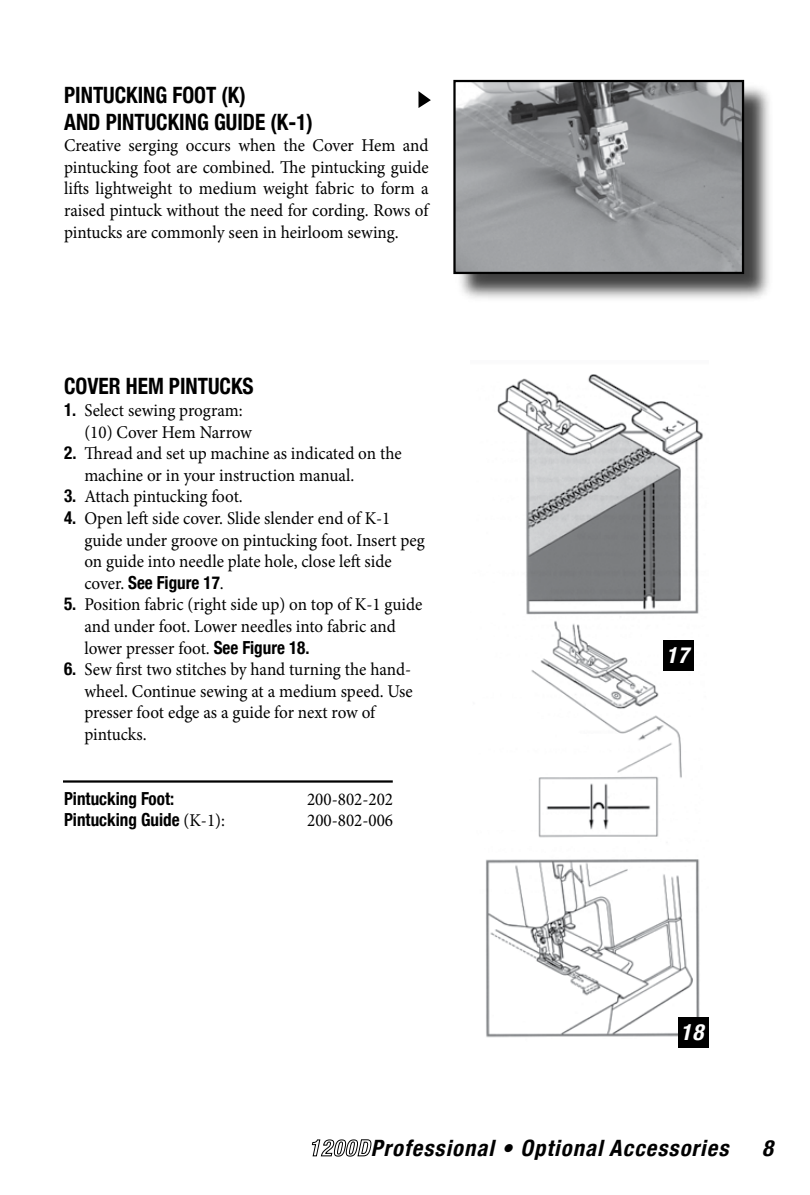
<style>
.page{position:relative;width:810px;height:1195px;background:#fff}
.page>*{position:absolute;margin:0;border:0;box-sizing:border-box;transform-origin:0 0}
.t1{font:700 condensed 22.5px/27px "Helvetica Neue";color:#000;scale:.95 1}
.t2{font:italic 700 condensed 22.5px "Helvetica Neue";color:#000}
.t3{font:italic 700 condensed 22.5px "Helvetica Neue";color:#fff}
.t4{font:18px/21.6px "Minion Pro";color:#000;scale:.95 1}
.t5{font:700 condensed 18px "Helvetica Neue";color:#000;scale:.95 1}
.s1{font-family:"Helvetica Neue";font-weight:700;font-stretch:condensed}
.s2{font-family:"Minion Pro";font-weight:400;font-stretch:normal}
</style>
<div class="page">
<svg style="left:312px;top:1139px;width:60px;height:17px"></svg>
<div style="left:456px;top:82px;width:317px;height:223px;background:#000;opacity:.75"></div>
<img style="left:456px;top:83px;width:285px;height:188px">
<div style="left:453px;top:80px;width:291px;height:194px;border:2px solid #000"></div>
<img style="left:486px;top:374px;width:217px;height:664px">
<div style="left:664px;top:640px;width:30px;height:30px;background:#000"></div>
<div style="left:678px;top:1017px;width:31px;height:30px;background:#000"></div>
<hr style="left:63px;top:780px;width:330px;height:2px;background:#000">
<svg style="left:418px;top:91px;width:13px;height:17px"></svg>
<p class="t1" style="left:64px;top:81px;width:263px">PINTUCKING FOOT (K)<br>AND PINTUCKING GUIDE (K-1)</p>
<p class="t4" style="left:64px;top:135px;width:385px;text-align:justify">Creative serging occurs when the Cover Hem and pintucking foot are combined. The pintucking guide lifts lightweight to medium weight fabric to form a raised pintuck without the need for cording. Rows of pintucks are commonly seen in heirloom sewing.</p>
<p class="t1" style="left:64px;top:372px;width:201px">COVER HEM PINTUCKS</p>
<p class="t4" style="left:84px;top:399px;width:178px;text-indent:-20px"><span class="s1">1.</span> Select sewing program: (10) Cover Hem Narrow</p>
<p class="t4" style="left:84px;top:443px;width:336px;text-indent:-20px"><span class="s1">2.</span> Thread and set up machine as indicated on the machine or in your instruction manual.</p>
<p class="t4" style="left:64px;top:486px;width:190px"><span class="s1">3.</span> Attach pintucking foot.</p>
<p class="t4" style="left:84px;top:507px;width:360px;text-indent:-20px"><span class="s1">4.</span> Open left side cover. Slide slender end of K-1 guide under groove on pintucking foot. Insert peg on guide into needle plate hole, close left side</p>
<p class="t5" style="left:84px;top:571px;width:148px"><span class="s2">cover.</span> See Figure 17<span class="s2">.</span></p>
<p class="t4" style="left:84px;top:594px;width:357px;text-indent:-20px"><span class="s1">5.</span> Position fabric (right side up) on top of K-1 guide and under foot. Lower needles into fabric and lower presser foot. <span class="s1">See Figure 18.</span></p>
<p class="t4" style="left:84px;top:659px;width:347px;text-indent:-20px"><span class="s1">6.</span> Sew first two stitches by hand turning the hand&shy;wheel. Continue sewing at a medium speed. Use presser foot edge as a guide for next row of pintucks.</p>
<p class="t5" style="left:64px;top:787px;width:117px">Pintucking Foot:</p>
<p class="t4" style="left:307px;top:788px;width:92px">200-802-202</p>
<p class="t5" style="left:64px;top:809px;width:171px">Pintucking Guide <span class="s2">(K-1):</span></p>
<p class="t4" style="left:307px;top:810px;width:92px">200-802-006</p>
<p class="t3" style="left:666px;top:641px;width:30px">17</p>
<p class="t3" style="left:681px;top:1018px;width:30px">18</p>
<p class="t2" style="left:371px;top:1134px;width:409px">Professional • OptionalAccessories 8</p>
</div>
